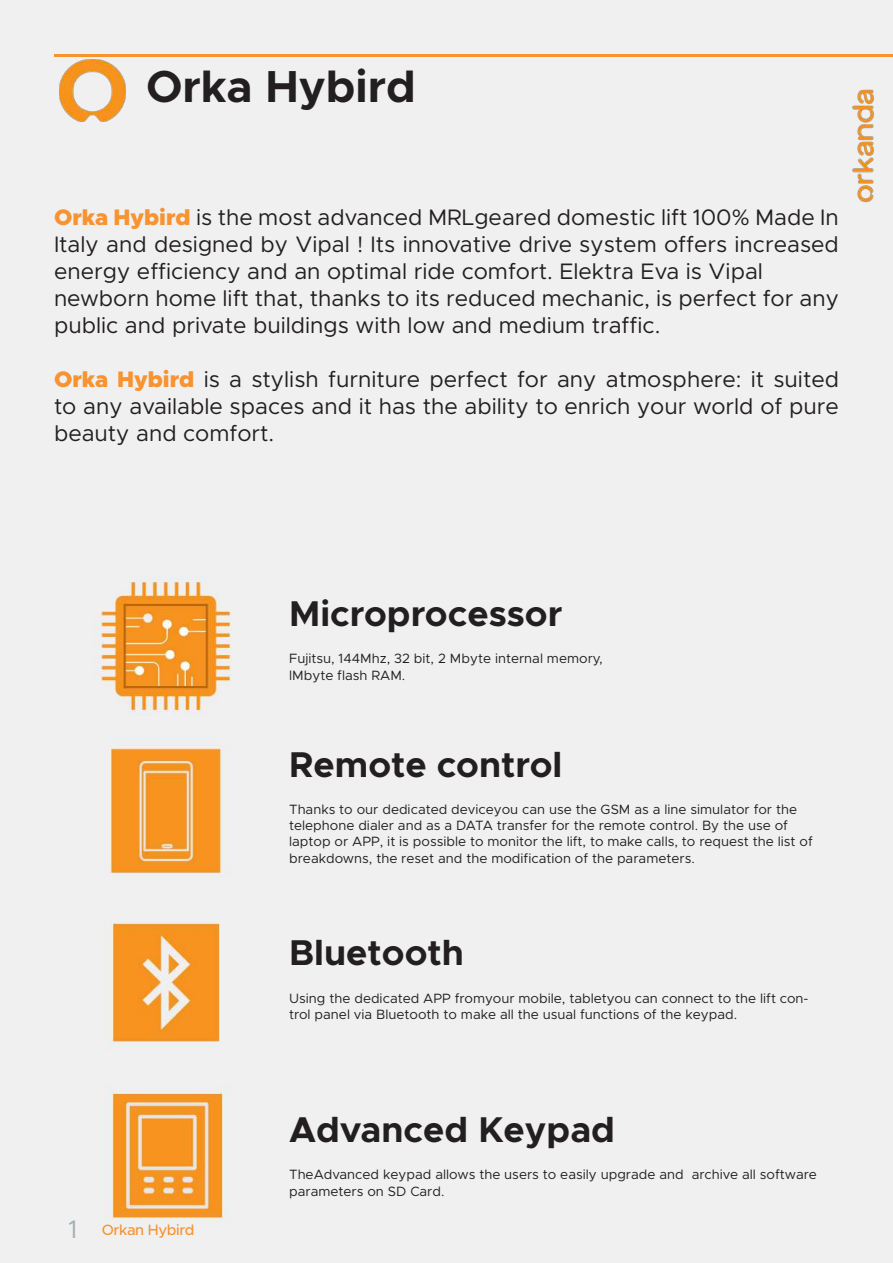
<style>
.page{position:relative;width:893px;height:1263px;background:#f0f0f0}
.page>*{position:absolute;margin:0;border:0;box-sizing:border-box;transform-origin:0 0}
.t1{font:700 45px "Metropolis";color:#231f20}
.t2{font:700 36px "Metropolis";color:#231f20}
.t3{font:22.5px/27px "Metropolis";color:#231f20}
.t4{font:500 15px "Metropolis";letter-spacing:-.025em;color:#f7932e}
.t5{font:13.5px/16.2px "Metropolis";color:#231f20}
.s1{font-weight:900;color:#f79330}
.s2{font-weight:400;font-size:25.5px;color:#a3afb4}
</style>
<div class="page">
<img style="left:59px;top:60px;width:67px;height:61px">
<hr style="left:54px;top:54px;width:839px;height:2px;background:#f7932e">
<h1 class="t1" style="left:146px;top:58px;width:271px">Orka Hybird</h1>
<p class="t3" style="left:54px;top:203px;width:787px"><span class="s1">Orka Hybird</span> is the most advanced MRLgeared domestic lift 100% Made In Italy and designed by Vipal ! Its innovative drive system offers increased energy efficiency and an optimal ride comfort. Elektra Eva is Vipal newborn home lift that, thanks to its reduced mechanic, is perfect for any public and private buildings with low and medium traffic.</p>
<h3 class="t3" style="left:54px;top:365px;width:787px;text-align:justify"><span class="s1">Orka Hybird</span> is a stylish furniture perfect for any atmosphere: it suited to any available spaces and it has the ability to enrich your world of pure beauty and comfort.</h3>
<h2 class="t2" style="left:289px;top:591px;width:275px">Microprocessor</h2>
<p class="t5" style="left:289px;top:651px;width:315px">Fujitsu, 144Mhz, 32 bit, 2 Mbyte internal memory, lMbyte flash RAM.</p>
<h2 class="t2" style="left:289px;top:741px;width:275px">Remote control</h2>
<p class="t5" style="left:289px;top:801px;width:525px">Thanks to our dedicated deviceyou can use the GSM as a line simulator for the telephone dialer and as a DATA transfer for the remote control. By the use of laptop or APP, it is possible to monitor the lift, to make calls, to request the list of breakdowns, the reset and the modification of the parameters.</p>
<h2 class="t2" style="left:289px;top:930px;width:176px">Bluetooth</h2>
<p class="t5" style="left:289px;top:990px;width:521px">Using the dedicated APP fromyour mobile, tabletyou can connect to the lift con&shy;trol panel via Bluetooth to make all the usual functions of the keypad.</p>
<h2 class="t2" style="left:289px;top:1107px;width:327px">Advanced Keypad</h2>
<p class="t4" style="left:69px;top:1220px;width:127px"><span class="s2">1</span> Orkan Hybird</p>
<p class="t5" style="left:289px;top:1166px;width:529px">TheAdvanced keypad allows the users to easily upgrade and archive all software parameters on SD Card.</p>
</div>
